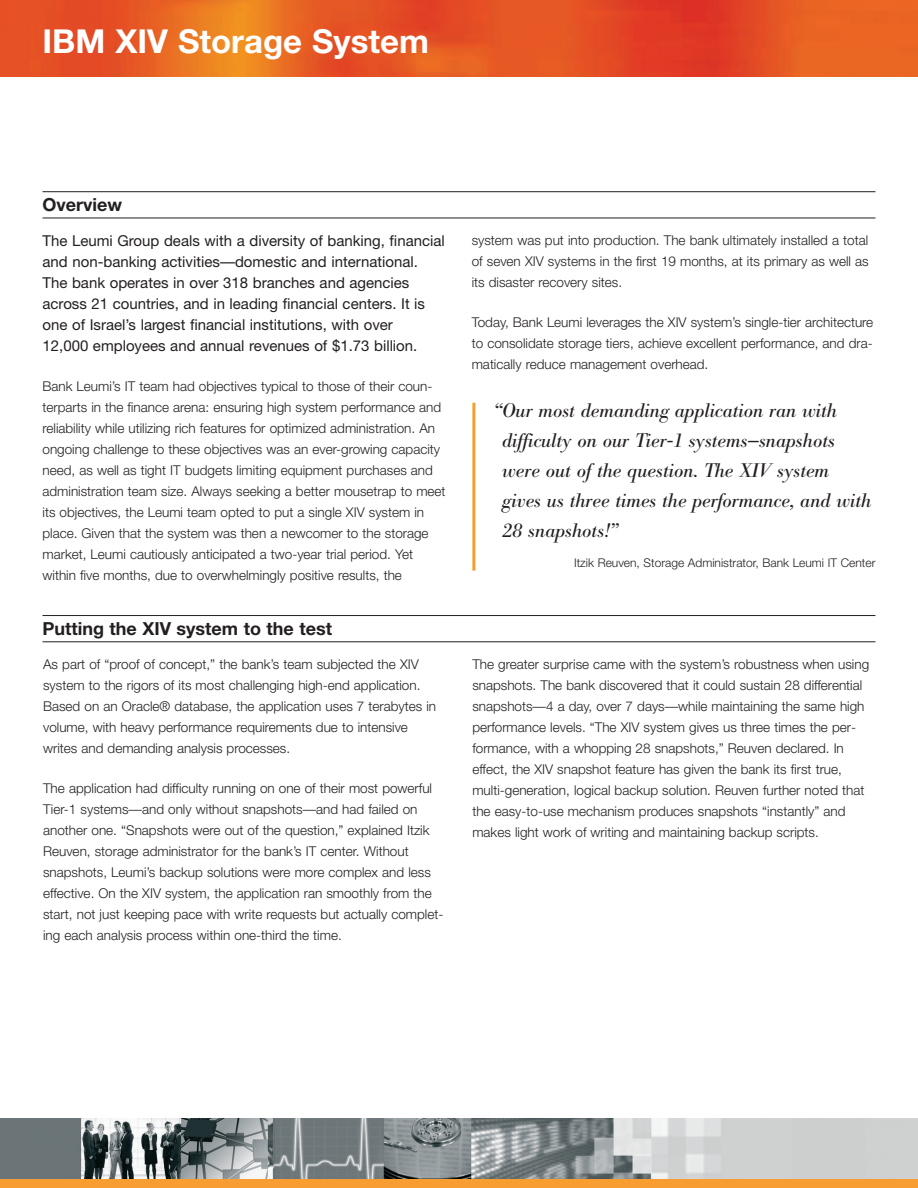
<style>
.page{position:relative;width:918px;height:1188px;background:#fff}
.page>*{position:absolute;margin:0;border:0;box-sizing:border-box;transform-origin:0 0}
.t1{font:700 33px "Helvetica Neue";color:#fff}
.t2{font:italic 19.5px/30px "Bodoni BE";color:#231f20}
.t3{font:700 18px "Helvetica Neue";color:#231f20}
.t4{font:15px/21px "Helvetica Neue";color:#231f20}
.t5{font:300 13.5px/21px "Helvetica Neue";color:#231f20}
.t6{font:300 12px "Helvetica Neue";color:#231f20}
</style>
<div class="page">
<img style="left:0;top:1118px;width:918px;height:62px">
<img style="left:0;top:0;width:918px;height:77px">
<div style="left:0;top:1180px;width:918px;height:8px;background:#f89d31"></div>
<hr style="left:43px;top:191px;width:832px;height:1px;background:#231f20">
<hr style="left:43px;top:218px;width:832px;height:1px;background:#231f20">
<hr style="left:472px;top:403px;width:3px;height:168px;background:#f89d31">
<hr style="left:43px;top:615px;width:832px;height:1px;background:#231f20">
<hr style="left:43px;top:641px;width:832px;height:1px;background:#231f20">
<h1 class="t1" style="left:43px;top:30px;width:388px">IBM XIV Storage System</h1>
<h3 class="t3" style="left:43px;top:198px;width:81px">Overview</h3>
<p class="t4" style="left:43px;top:232px;width:404px">The Leumi Group deals with a diversity of banking, financial and non-banking activities—domestic and international.<br>The bank operates in over 318 branches and agencies across 21 countries, and in leading financial centers. It is one of Israel’s largest financial institutions, with over<br>12,000 employees and annual revenues of $1.73 billion.</p>
<p class="t5" style="left:43px;top:377px;width:405px">Bank Leumi’s IT team had objectives typical to those of their coun&shy;terparts in the finance arena: ensuring high system performance and reliability while utilizing rich features for optimized administration. An ongoing challenge to these objectives was an ever-growing capacity need, as well as tight IT budgets limiting equipment purchases and administration team size. Always seeking a better mousetrap to meet its objectives, the Leumi team opted to put a single XIV system in place. Given that the system was then a newcomer to the storage market, Leumi cautiously anticipated a two-year trial period. Yet within five months, due to overwhelmingly positive results, the</p>
<h3 class="t3" style="left:43px;top:622px;width:291px">Putting the XIV system to the test</h3>
<p class="t5" style="left:43px;top:655px;width:395px">As part of “proof of concept,” the bank’s team subjected the XIV system to the rigors of its most challenging high-end application.<br>Based on an Oracle® database, the application uses 7 terabytes in volume, with heavy performance requirements due to intensive writes and demanding analysis processes.</p>
<p class="t5" style="left:43px;top:779px;width:402px">The application had difficulty running on one of their most powerful Tier-1 systems—and only without snapshots—and had failed on another one. “Snapshots were out of the question,” explained Itzik Reuven, storage administrator for the bank’s IT center. Without snapshots, Leumi’s backup solutions were more complex and less effective. On the XIV system, the application ran smoothly from the start, not just keeping pace with write requests but actually complet&shy;ing each analysis process within one-third the time.</p>
<p class="t5" style="left:472px;top:231px;width:398px;text-align:justify">system was put into production. The bank ultimately installed a total of seven XIV systems in the first 19 months, at its primary as well as its disaster recovery sites.</p>
<p class="t5" style="left:472px;top:313px;width:403px;text-align:justify">Today, Bank Leumi leverages the XIV system’s single-tier architecture to consolidate storage tiers, achieve excellent performance, and dra&shy;matically reduce management overhead.</p>
<h2 class="t2" style="left:502px;top:398px;width:371px;text-indent:-9px">“Our most demanding application ran with difficulty on our Tier-1 systems—snapshots were out of the question. The XIV system gives us three times the performance, and with 28 snapshots!”</h2>
<p class="t6" style="left:574px;top:559px;width:303px">Itzik Reuven, Storage Administrator, Bank Leumi IT Center</p>
<p class="t5" style="left:472px;top:655px;width:398px">The greater surprise came with the system’s robustness when using snapshots. The bank discovered that it could sustain 28 differential snapshots—4 a day, over 7 days—while maintaining the same high performance levels. “The XIV system gives us three times the per&shy;formance, with a whopping 28 snapshots,” Reuven declared. In effect, the XIV snapshot feature has given the bank its first true, multi-generation, logical backup solution. Reuven further noted that the easy-to-use mechanism produces snapshots “instantly” and makes light work of writing and maintaining backup scripts.</p>
</div>
